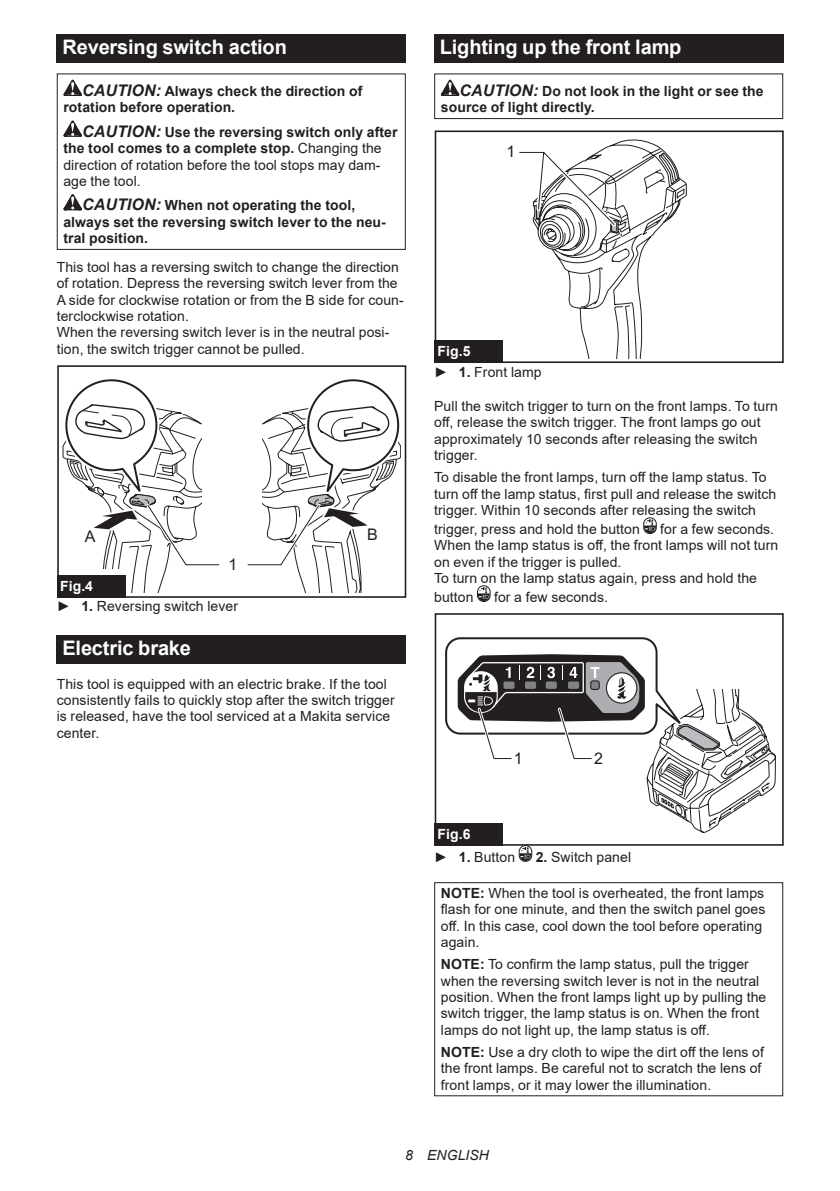
<style>
.page{position:relative;width:840px;height:1191px;background:#fff}
.page>*{position:absolute;margin:0;border:0;box-sizing:border-box;transform-origin:0 0}
.t1{font:700 20px "Arial";letter-spacing:-.01em;color:#fff}
.t2{font:16px "Arial";color:#231f20}
.t3{font:14px/16.4px "Arial";letter-spacing:.005em;color:#231f20}
.t4{font:700 14px/16.4px "Arial";letter-spacing:.005em;color:#231f20}
.t5{font:italic 14px "Arial";letter-spacing:.005em;color:#231f20}
.s1{font-style:italic;font-size:16px}
.s2{font-weight:700;font-style:italic;font-size:16px}
.s3{font-weight:700}
.s4{font-weight:700;color:#fff}
</style>
<div class="page">
<div style="left:57px;top:34px;width:348px;height:29px;background:#231f20"></div>
<svg style="left:63px;top:80px;width:19px;height:16px"></svg>
<svg style="left:63px;top:120px;width:19px;height:17px"></svg>
<svg style="left:63px;top:194px;width:19px;height:16px"></svg>
<div style="left:57px;top:73px;width:348px;height:177px;border:1px solid #231f20"></div>
<div style="left:57px;top:365px;width:349px;height:233px;border:2px solid #231f20"></div>
<svg style="left:62px;top:374px;width:342px;height:218px"></svg>
<div style="left:57px;top:575px;width:68px;height:23px;background:#231f20"></div>
<div style="left:57px;top:635px;width:348px;height:28px;background:#231f20"></div>
<div style="left:434px;top:34px;width:348px;height:29px;background:#231f20"></div>
<svg style="left:440px;top:80px;width:19px;height:16px"></svg>
<div style="left:434px;top:73px;width:348px;height:46px;border:1px solid #231f20"></div>
<div style="left:434px;top:130px;width:349px;height:233px;border:2px solid #231f20"></div>
<svg style="left:519px;top:139px;width:167px;height:219px"></svg>
<div style="left:434px;top:340px;width:68px;height:23px;background:#231f20"></div>
<svg style="left:643px;top:517px;width:13px;height:17px"></svg>
<svg style="left:477px;top:585px;width:13px;height:17px"></svg>
<div style="left:434px;top:613px;width:349px;height:232px;border:2px solid #231f20"></div>
<svg style="left:445px;top:637px;width:330px;height:197px"></svg>
<div style="left:434px;top:823px;width:68px;height:22px;background:#231f20"></div>
<svg style="left:518px;top:845px;width:13px;height:16px"></svg>
<div style="left:434px;top:882px;width:348px;height:214px;border:1px solid #231f20"></div>
<h1 class="t1" style="left:62px;top:33px;width:226px">Reversing switch action</h1>
<p class="t4" style="left:63px;top:83px;width:300px;text-indent:19px"><span class="s1">CAUTION:</span> Always check the direction of rotation before operation.</p>
<p class="t3" style="left:63px;top:124px;width:335px;text-indent:19px"><span class="s2">CAUTION:</span> <span class="s3">Use the reversing switch only after the tool comes to a complete stop.</span> Changing the direction of rotation before the tool stops may dam&shy;age the tool.</p>
<p class="t4" style="left:63px;top:197px;width:323px;text-indent:19px"><span class="s1">CAUTION:</span> When not operating the tool, always set the reversing switch lever to the neu&shy;tral position.</p>
<p class="t3" style="left:57px;top:259px;width:348px">This tool has a reversing switch to change the direction of rotation. Depress the reversing switch lever from the A side for clockwise rotation or from the B side for coun&shy;terclockwise rotation.<br>When the reversing switch lever is in the neutral posi&shy;tion, the switch trigger cannot be pulled.</p>
<p class="t2" style="left:85px;top:526px;width:12px">A</p>
<p class="t2" style="left:367px;top:524px;width:12px">B</p>
<p class="t3" style="left:57px;top:576px;width:183px;line-height:20.2px"><span class="s4">Fig.4<br></span>► <span class="s3">1.</span> Reversing switch lever</p>
<h1 class="t1" style="left:62px;top:634px;width:130px">Electric brake</h1>
<p class="t3" style="left:57px;top:675px;width:339px">This tool is equipped with an electric brake. If the tool consistently fails to quickly stop after the switch trigger is released, have the tool serviced at a Makita service center.</p>
<p class="t2" style="left:228px;top:554px;width:10px">1</p>
<h1 class="t1" style="left:439px;top:33px;width:243px">Lighting up the front lamp</h1>
<p class="t4" style="left:440px;top:83px;width:324px;text-indent:19px"><span class="s1">CAUTION:</span> Do not look in the light or see the source of light directly.</p>
<p class="t2" style="left:506px;top:141px;width:10px">1</p>
<p class="t3" style="left:434px;top:341px;width:109px;line-height:20.2px"><span class="s4">Fig.5<br></span>► <span class="s3">1.</span> Front lamp</p>
<p class="t3" style="left:434px;top:398px;width:345px">Pull the switch trigger to turn on the front lamps. To turn off, release the switch trigger. The front lamps go out approximately 10 seconds after releasing the switch trigger.</p>
<p class="t3" style="left:434px;top:469px;width:343px">To disable the front lamps, turn off the lamp status. To turn off the lamp status, first pull and release the switch trigger. Within 10 seconds after releasing the switch</p>
<p class="t3" style="left:434px;top:520px;width:207px">trigger, press and hold the button</p>
<p class="t3" style="left:434px;top:520px;width:345px;text-indent:226px">for a few seconds.<br>When the lamp status is off, the front lamps will not turn on even if the trigger is pulled.<br>To turn on the lamp status again, press and hold the</p>
<p class="t3" style="left:434px;top:588px;width:41px">button</p>
<p class="t3" style="left:494px;top:588px;width:115px">for a few seconds.</p>
<p class="t2" style="left:513px;top:748px;width:10px">1</p>
<p class="t2" style="left:593px;top:748px;width:10px">2</p>
<p class="t3" style="left:434px;top:822px;width:82px;line-height:22.6px"><span class="s4">Fig.6<br></span>► <span class="s3">1.</span> Button</p>
<p class="t3" style="left:535px;top:848px;width:97px"><span class="s3">2.</span> Switch panel</p>
<p class="t3" style="left:440px;top:885px;width:326px"><span class="s3">NOTE:</span> When the tool is overheated, the front lamps flash for one minute, and then the switch panel goes off. In this case, cool down the tool before operating again.</p>
<p class="t3" style="left:440px;top:956px;width:327px"><span class="s3">NOTE:</span> To confirm the lamp status, pull the trigger when the reversing switch lever is not in the neutral position. When the front lamps light up by pulling the switch trigger, the lamp status is on. When the front lamps do not light up, the lamp status is off.</p>
<p class="t3" style="left:440px;top:1043px;width:324px"><span class="s3">NOTE:</span> Use a dry cloth to wipe the dirt off the lens of the front lamps. Be careful not to scratch the lens of front lamps, or it may lower the illumination.</p>
<p class="t5" style="left:405px;top:1146px;width:85px">8 ENGLISH</p>
</div>
